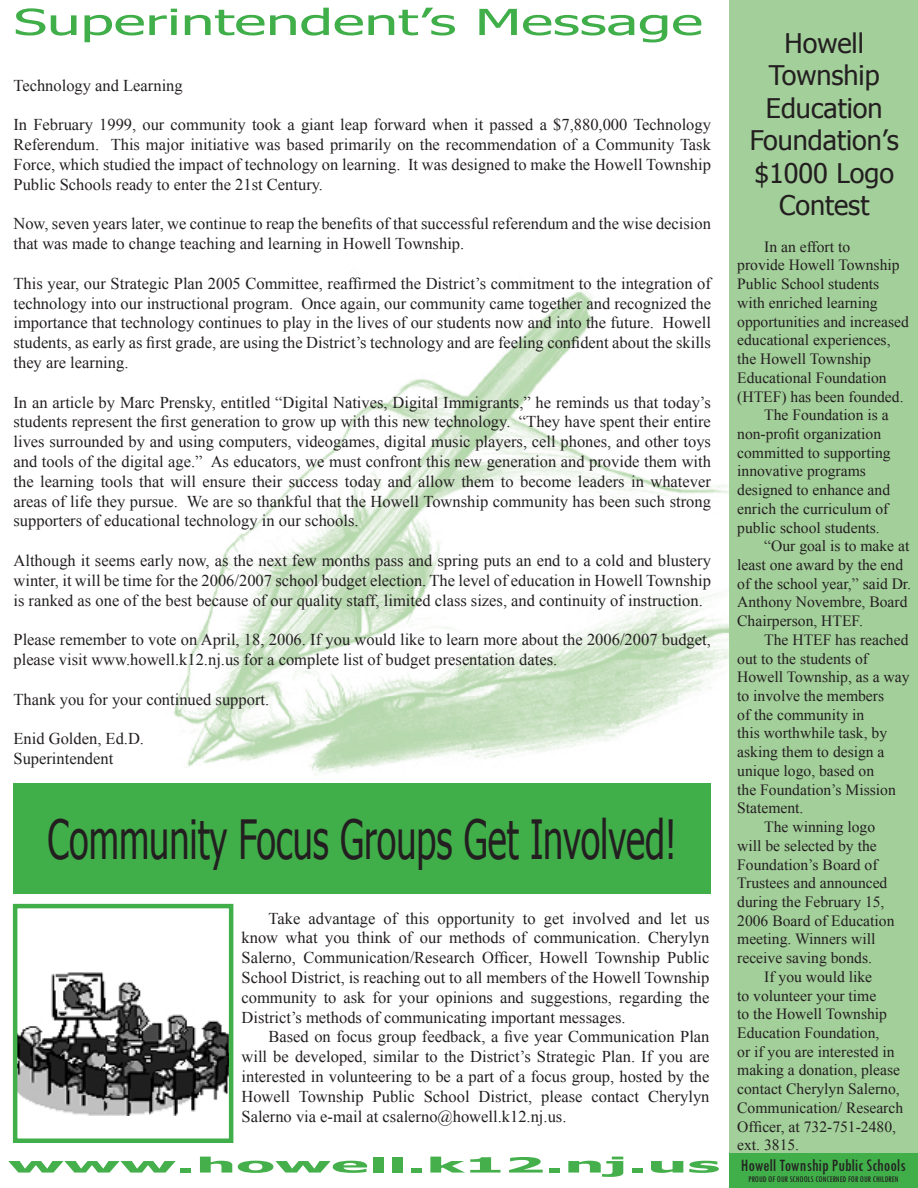
<style>
.page{position:relative;width:918px;height:1188px;background:#fff}
.page>*{position:absolute;margin:0;border:0;box-sizing:border-box;transform-origin:0 0}
.t1{font:54px "Tahoma";color:#231f20;scale:.67 1}
.t2{font:36px "Tahoma";color:#40ae49;scale:1.67 1}
.t3{font:27px/32.4px "Tahoma";color:#231f20;text-align:center}
.t4{font:700 21px "Tahoma";color:#44af4b;scale:3 1}
.t5{font:condensed 18px "Tw Cen";color:#231f20}
.t6{font:16.5px/19.8px "Times New Roman";color:#231f20;text-align:justify}
.t7{font:15.6px/18.8px "Times New Roman";color:#231f20}
.t8{font:condensed 9px "Tw Cen";color:#231f20}
</style>
<div class="page">
<img style="left:118px;top:291px;width:611px;height:621px">
<div style="left:729px;top:0;width:189px;height:1188px;background:#a3cf9a"></div>
<div style="left:729px;top:1153px;width:189px;height:35px;background:#40ae49"></div>
<div style="left:14px;top:783px;width:697px;height:111px;background:#40ae49"></div>
<img style="left:18px;top:972px;width:210px;height:144px">
<div style="left:13px;top:904px;width:220px;height:239px;border:4px solid #40ae49"></div>
<p class="t2" style="left:14px;top:-2px;width:414px">Superintendent’s Message</p>
<p class="t6" style="left:14px;top:75px;width:171px">Technology and Learning</p>
<p class="t6" style="left:14px;top:115px;width:699px">In February 1999, our community took a giant leap forward when it passed a $7,880,000 Technology Referendum. This major initiative was based primarily on the recommendation of a Community Task Force, which studied the impact of technology on learning. It was designed to make the Howell Township Public Schools ready to enter the 21st Century.</p>
<p class="t6" style="left:14px;top:214px;width:699px">Now, seven years later, we continue to reap the benefits of that successful referendum and the wise decision that was made to change teaching and learning in Howell Township.</p>
<p class="t6" style="left:14px;top:273px;width:699px">This year, our Strategic Plan 2005 Committee, reaffirmed the District’s commitment to the integration of technology into our instructional program. Once again, our community came together and recognized the importance that technology continues to play in the lives of our students now and into the future. Howell students, as early as first grade, are using the District’s technology and are feeling confident about the skills they are learning.</p>
<p class="t6" style="left:14px;top:392px;width:699px">In an article by Marc Prensky, entitled “Digital Natives, Digital Immigrants,” he reminds us that today’s students represent the first generation to grow up with this new technology. “They have spent their entire lives surrounded by and using computers, videogames, digital music players, cell phones, and other toys and tools of the digital age.” As educators, we must confront this new generation and provide them with the learning tools that will ensure their success today and allow them to become leaders in whatever areas of life they pursue. We are so thankful that the Howell Township community has been such strong supporters of educational technology in our schools.</p>
<p class="t6" style="left:14px;top:550px;width:699px">Although it seems early now, as the next few months pass and spring puts an end to a cold and blustery winter, it will be time for the 2006/2007 school budget election. The level of education in Howell Township is ranked as one of the best because of our quality staff, limited class sizes, and continuity of instruction.</p>
<p class="t6" style="left:14px;top:630px;width:699px">Please remember to vote on April, 18, 2006. If you would like to learn more about the 2006/2007 budget, please visit www.howell.k12.nj.us for a complete list of budget presentation dates.</p>
<p class="t6" style="left:14px;top:689px;width:257px">Thank you for your continued support.</p>
<p class="t6" style="left:14px;top:729px;width:132px">Enid Golden, Ed.D.</p>
<p class="t6" style="left:14px;top:748px;width:101px">Superintendent</p>
<p class="t1" style="left:48px;top:803px;width:941px">Community Focus Groups Get Involved!</p>
<p class="t6" style="left:242px;top:908px;width:470px;text-indent:27px">Take advantage of this opportunity to get involved and let us know what you think of our methods of communication. Cherylyn Salerno, Communication/Research Officer, Howell Township Public School District, is reaching out to all members of the Howell Township community to ask for your opinions and suggestions, regarding the District’s methods of communicating important messages.</p>
<p class="t6" style="left:242px;top:1027px;width:470px;text-indent:27px">Based on focus group feedback, a five year Communication Plan will be developed, similar to the District’s Strategic Plan. If you are interested in volunteering to be a part of a focus group, hosted by the Howell Township Public School District, please contact Cherylyn Salerno via e-mail at csalerno@howell.k12.nj.us.</p>
<p class="t4" style="left:8px;top:1150px;width:239px">www.howell.k12.nj.us</p>
<p class="t3" style="left:750px;top:26px;width:151px">Howell<br>Township<br>Education<br>Foundation’s $1000 Logo<br>Contest</p>
<p class="t7" style="left:737px;top:237px;width:173px;text-indent:27px">In an effort to<br>provide Howell Township<br>Public School students with enriched learning opportunities and increased educational experiences, the Howell Township<br>Educational Foundation (HTEF) has been founded.</p>
<p class="t7" style="left:737px;top:405px;width:155px;text-indent:27px">The Foundation is a non-profit organization committed to supporting innovative programs designed to enhance and enrich the curriculum of public school students.</p>
<p class="t7" style="left:737px;top:536px;width:175px;text-indent:27px">“Our goal is to make at least one award by the end of the school year,” said Dr.<br>Anthony Novembre, Board<br>Chairperson, HTEF.</p>
<p class="t7" style="left:737px;top:630px;width:174px;text-indent:27px">The HTEF has reached out to the students of<br>Howell Township, as a way to involve the members<br>of the community in<br>this worthwhile task, by asking them to design a unique logo, based on<br>the Foundation’s Mission<br>Statement.</p>
<p class="t7" style="left:737px;top:817px;width:159px;text-indent:27px">The winning logo will be selected by the<br>Foundation’s Board of<br>Trustees and announced during the February 15,<br>2006 Board of Education meeting. Winners will receive saving bonds.</p>
<p class="t7" style="left:737px;top:967px;width:167px;text-indent:27px">If you would like<br>to volunteer your time<br>to the Howell Township<br>Education Foundation,<br>or if you are interested in making a donation, please contact Cherylyn Salerno,<br>Communication/ Research<br>Officer, at 732-751-2480, ext. 3815.</p>
<p class="t5" style="left:741px;top:1155px;width:167px">Howell Township Public Schools</p>
<p class="t8" style="left:748px;top:1174px;width:152px">PROUD OF OUR SCHOOLS CONCERNED FOR OUR CHILDREN</p>
</div>
